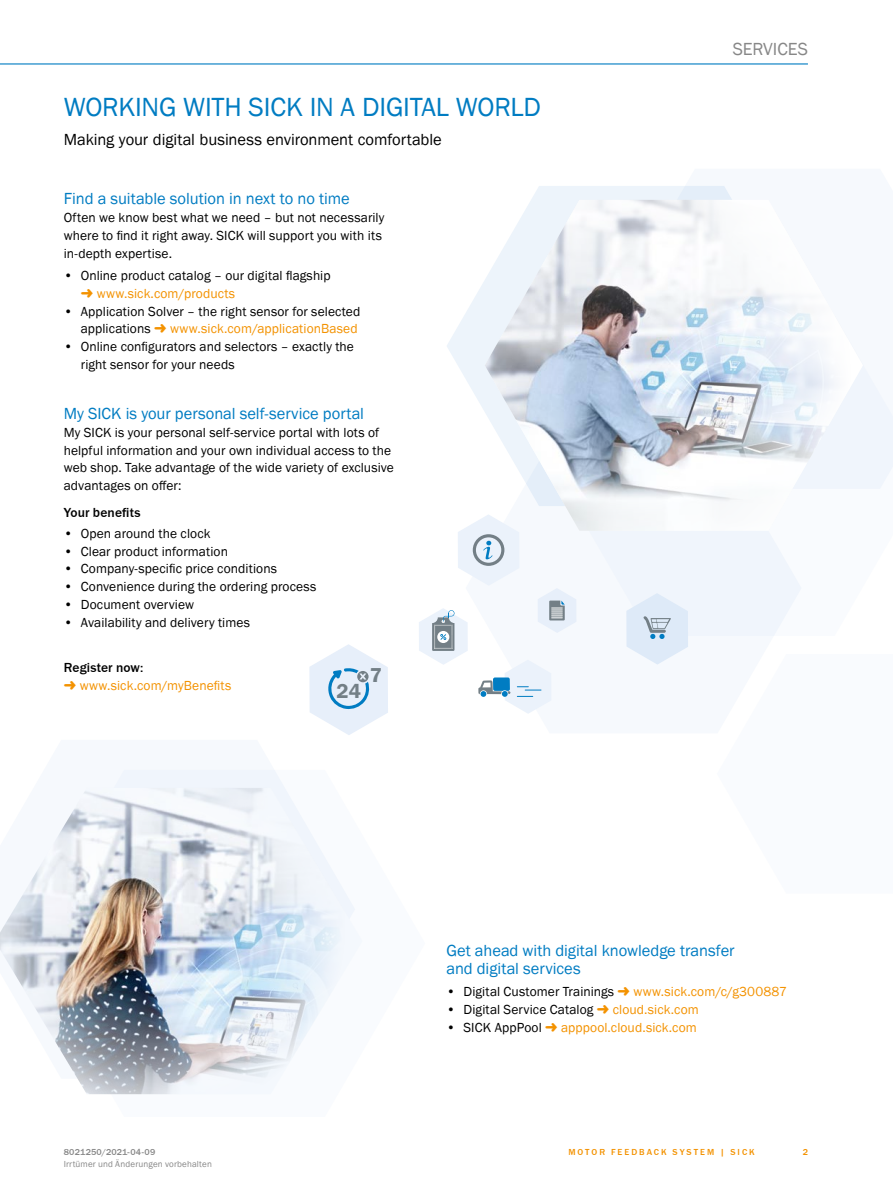
<style>
.page{position:relative;width:893px;height:1188px;background:#fff}
.page>*{position:absolute;margin:0;border:0;box-sizing:border-box;transform-origin:0 0}
.t1{font:27px "SICK Franklin";letter-spacing:-.01em;color:#007cc2}
.t2{font:700 20.85px "SICK Franklin";color:#737f86}
.t3{font:18px "SICK Franklin";letter-spacing:-.005em;color:#878787}
.t4{font:16.5px/17.9px "SICK Franklin";color:#007cc2}
.t5{font:16.5px "SICK Franklin";letter-spacing:-.005em;color:#000}
.t6{font:13.5px/17.9px "SICK Franklin";letter-spacing:.005em;color:#000}
.t7{font:13.5px "SICK Franklin";letter-spacing:.005em;color:#f39200}
.t8{font:500 13.5px "SICK Franklin";letter-spacing:.005em;color:#000}
.t9{font:9px "SICK Franklin";letter-spacing:.02em;color:#878787}
.t10{font:500 9px "SICK Franklin";letter-spacing:.225em;color:#f39200}
.t11{font:500 9px "SICK Franklin";letter-spacing:.02em;color:#878787}
</style>
<div class="page">
<svg style="left:576px;top:365px;width:317px;height:271px;fill:#f0f5fc"></svg>
<svg style="left:447px;top:186px;width:285px;height:226px"></svg>
<svg style="left:851px;top:349px;width:12px;height:182px;fill:#f0f5fc"></svg>
<img style="left:485px;top:200px;width:366px;height:331px">
<div style="left:108px;top:770px;width:177px;height:325px;background:#f0f5fc"></div>
<img style="left:0;top:788px;width:353px;height:306px">
<svg style="left:538px;top:588px;width:38px;height:45px"></svg>
<svg style="left:478px;top:660px;width:73px;height:54px"></svg>
<svg style="left:458px;top:514px;width:61px;height:72px"></svg>
<svg style="left:419px;top:608px;width:49px;height:57px"></svg>
<svg style="left:309px;top:644px;width:79px;height:91px"></svg>
<svg style="left:626px;top:593px;width:62px;height:72px"></svg>
<hr style="left:0;top:63px;width:808px;height:2px;background:#007cc2">
<h1 class="t1" style="left:64px;top:90px;width:479px">WORKING WITH SICK IN A DIGITAL WORLD</h1>
<p class="t5" style="left:64px;top:129px;width:379px">Making your digital business environment comfortable</p>
<p class="t4" style="left:64px;top:190px;width:287px">Find a suitable solution in next to no time</p>
<p class="t6" style="left:64px;top:209px;width:322px">Often we know best what we need – but not necessarily where to find it right away. SICK will support you with its in-depth expertise.</p>
<p class="t6" style="left:64px;top:267px;width:268px">• Online product catalog – our digital flagship</p>
<p class="t7" style="left:97px;top:285px;width:140px">www.sick.com/products</p>
<p class="t6" style="left:81px;top:302px;width:281px;text-indent:-17px">• Application Solver – the right sensor for selected applications</p>
<p class="t7" style="left:170px;top:321px;width:189px">www.sick.com/applicationBased</p>
<p class="t6" style="left:81px;top:338px;width:275px;text-indent:-17px">• Online configurators and selectors – exactly the right sensor for your needs</p>
<p class="t4" style="left:64px;top:405px;width:302px">My SICK is your personal self-service portal</p>
<p class="t6" style="left:64px;top:423px;width:332px">My SICK is your personal self-service portal with lots of helpful information and your own individual access to the web shop. Take advantage of the wide variety of exclusive advantages on offer:</p>
<p class="t8" style="left:64px;top:504px;width:78px">Your benefits</p>
<p class="t6" style="left:64px;top:524px;width:148px">• Open around the clock</p>
<p class="t6" style="left:64px;top:542px;width:166px">• Clear product information</p>
<p class="t6" style="left:64px;top:560px;width:215px">• Company-specific price conditions</p>
<p class="t6" style="left:64px;top:578px;width:254px">• Convenience during the ordering process</p>
<p class="t6" style="left:64px;top:596px;width:132px">• Document overview</p>
<p class="t6" style="left:64px;top:614px;width:188px">• Availability and delivery times</p>
<p class="t8" style="left:64px;top:659px;width:81px">Register now:</p>
<p class="t7" style="left:80px;top:677px;width:153px">www.sick.com/myBenefits</p>
<h2 class="t2" style="left:370px;top:662px;width:14px">7</h2>
<h2 class="t2" style="left:336px;top:678px;width:26px">24</h2>
<h3 class="t3" style="left:733px;top:38px;width:77px">SERVICES</h3>
<p class="t4" style="left:446px;top:942px;width:290px">Get ahead with digital knowledge transfer and digital services</p>
<p class="t6" style="left:446px;top:983px;width:169px">• Digital Customer Trainings</p>
<p class="t7" style="left:633px;top:983px;width:155px">www.sick.com/c/g300887</p>
<p class="t6" style="left:446px;top:1001px;width:149px">• Digital Service Catalog</p>
<p class="t7" style="left:613px;top:1001px;width:87px">cloud.sick.com</p>
<p class="t6" style="left:446px;top:1018px;width:97px">• SICK AppPool</p>
<p class="t7" style="left:561px;top:1019px;width:137px">apppool.cloud.sick.com</p>
<p class="t11" style="left:64px;top:1146px;width:93px">8021250/2021-04-09</p>
<p class="t10" style="left:568px;top:1146px;width:188px">MOTOR FEEDBACK SYSTEM | SICK</p>
<p class="t10" style="left:803px;top:1146px;width:7px">2</p>
<p class="t9" style="left:64px;top:1159px;width:150px">Irrtümer und Änderungen vorbehalten</p>
</div>
